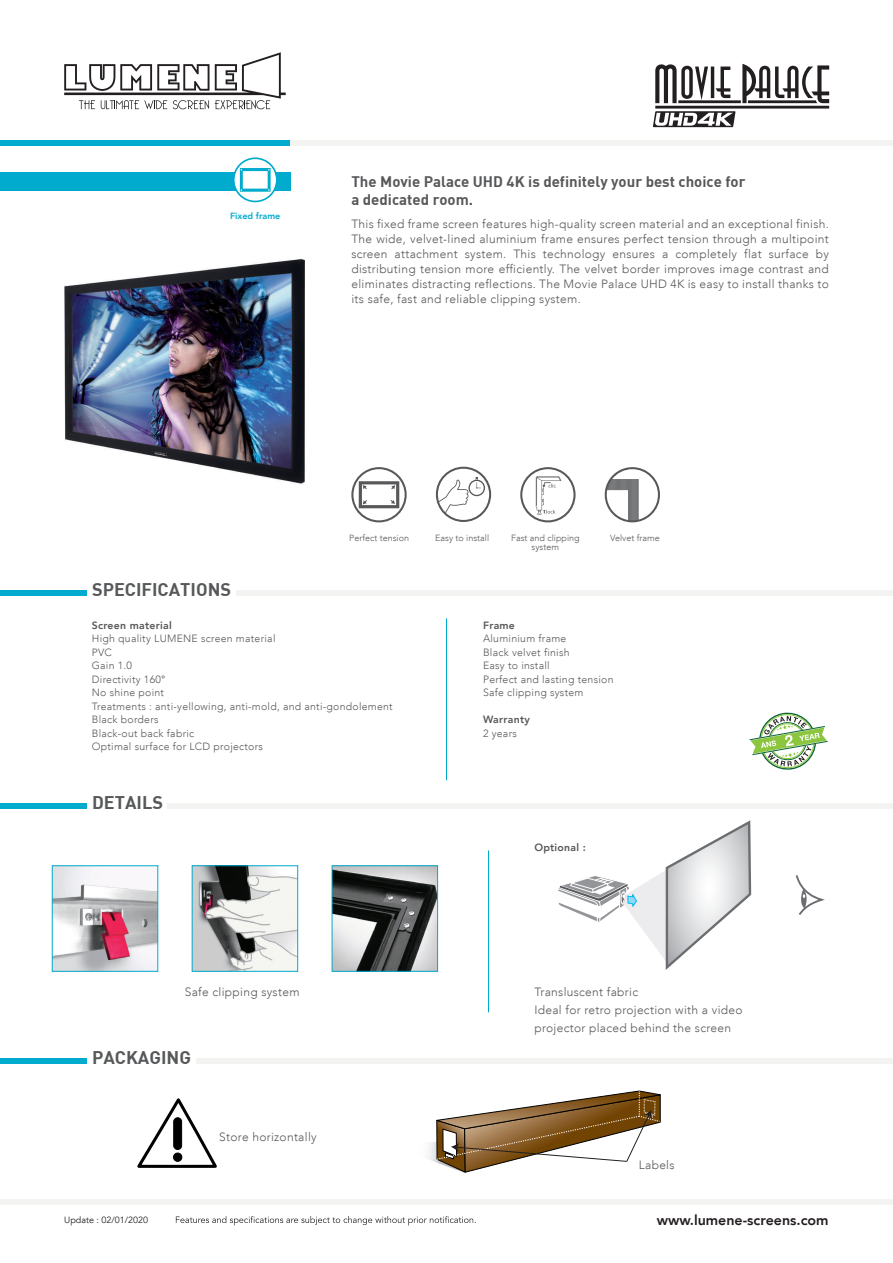
<style>
.page{position:relative;width:893px;height:1263px;background:#fff}
.page>*{position:absolute;margin:0;border:0;box-sizing:border-box;transform-origin:0 0}
.t1{font:700 18px "DIN";color:#57585a}
.t2{font:700 15px/18px "DIN";color:#57585a}
.t3{font:800 14.25px "Avenir LT";color:#231f20}
.t4{font:300 12px/15px "Avenir LT";letter-spacing:.025em;color:#57585a;text-align:justify}
.t5{font:300 10.5px/13.5px "Avenir LT";letter-spacing:.025em;color:#57585a}
.t6{font:800 10.5px "Avenir LT";letter-spacing:.025em;color:#57585a}
.t7{font:300 9px/9px "Avenir LT";color:#57585a;text-align:center}
.t8{font:9px "Avenir LT";color:#231f20}
.t9{font:800 9px "Avenir LT";color:#00abcd}
</style>
<div class="page">
<svg style="left:64px;top:52px;width:222px;height:57px"></svg>
<div style="left:262px;top:141px;width:631px;height:5px;background:#f3f3f1"></div>
<div style="left:0;top:141px;width:290px;height:5px;background:#00abcd"></div>
<div style="left:0;top:590px;width:86px;height:5px;background:#00abcd"></div>
<div style="left:0;top:803px;width:86px;height:5px;background:#00abcd"></div>
<div style="left:0;top:1058px;width:86px;height:5px;background:#00abcd"></div>
<div style="left:0;top:1199px;width:893px;height:6px;background:#f3f3f1"></div>
<div style="left:0;top:172px;width:291px;height:18px;background:#00abcd"></div>
<hr style="left:446px;top:618px;width:1px;height:162px;background:#00abcd">
<hr style="left:488px;top:850px;width:1px;height:162px;background:#00abcd">
<svg style="left:749px;top:712px;width:79px;height:58px"></svg>
<svg style="left:233px;top:157px;width:45px;height:45px"></svg>
<svg style="left:428px;top:1090px;width:233px;height:83px"></svg>
<svg style="left:137px;top:1098px;width:80px;height:70px"></svg>
<div style="left:174px;top:1118px;width:8px;height:31px;background:#000;border-radius:4px"></div>
<div style="left:173px;top:1117px;width:9px;height:33px;border:1px solid #000;border-radius:4px"></div>
<div style="left:173px;top:1153px;width:9px;height:8px;background:#000;border-radius:50%"></div>
<div style="left:173px;top:1152px;width:9px;height:10px;border:1px solid #000;border-radius:50%"></div>
<svg style="left:653px;top:64px;width:176px;height:63px"></svg>
<img style="left:64px;top:259px;width:240px;height:225px">
<svg style="left:436px;top:467px;width:55px;height:55px"></svg>
<svg style="left:605px;top:467px;width:55px;height:55px"></svg>
<svg style="left:351px;top:467px;width:56px;height:55px"></svg>
<svg style="left:520px;top:467px;width:56px;height:55px"></svg>
<img style="left:54px;top:867px;width:102px;height:102px">
<div style="left:52px;top:865px;width:106px;height:106px;border:1px solid #00abcd"></div>
<img style="left:334px;top:867px;width:102px;height:102px">
<div style="left:332px;top:865px;width:106px;height:106px;border:1px solid #00abcd"></div>
<img style="left:194px;top:867px;width:102px;height:102px">
<div style="left:192px;top:865px;width:106px;height:106px;border:1px solid #00abcd"></div>
<svg style="left:795px;top:875px;width:30px;height:40px"></svg>
<svg style="left:558px;top:820px;width:194px;height:150px"></svg>
<svg style="left:176px;top:1216px;width:300px;height:9px"></svg>
<div style="left:236px;top:590px;width:657px;height:5px;background:#f3f3f1"></div>
<div style="left:167px;top:803px;width:726px;height:5px;background:#f3f3f1"></div>
<div style="left:196px;top:1058px;width:697px;height:5px;background:#f3f3f1"></div>
<p class="t9" style="left:230px;top:210px;width:52px">Fixed frame</p>
<p class="t2" style="left:351px;top:172px;width:396px">The Movie Palace UHD 4K is definitely your best choice for a dedicated room.</p>
<p class="t4" style="left:351px;top:216px;width:479px">This fixed frame screen features high-quality screen material and an exceptional finish.<br>The wide, velvet-lined aluminium frame ensures perfect tension through a multipoint screen attachment system. This technology ensures a completely flat surface by distributing tension more efficiently. The velvet border improves image contrast and eliminates distracting reflections. The Movie Palace UHD 4K is easy to install thanks to its safe, fast and reliable clipping system.</p>
<h1 class="t1" style="left:92px;top:578px;width:141px">SPECIFICATIONS</h1>
<p class="t7" style="left:349px;top:533px;width:61px">Perfect tension</p>
<p class="t7" style="left:435px;top:533px;width:56px">Easy to install</p>
<p class="t7" style="left:511px;top:533px;width:70px">Fast and clipping system</p>
<p class="t7" style="left:610px;top:533px;width:51px">Velvet frame</p>
<p class="t6" style="left:92px;top:619px;width:81px">Screen material</p>
<p class="t5" style="left:92px;top:632px;width:302px">High quality LUMENE screen material<br>PVC<br>Gain 1.0<br>Directivity 160°<br>No shine point<br>Treatments : anti-yellowing, anti-mold, and anti-gondolement<br>Black borders<br>Black-out back fabric<br>Optimal surface for LCD projectors</p>
<h1 class="t1" style="left:92px;top:791px;width:72px">DETAILS</h1>
<p class="t6" style="left:483px;top:619px;width:33px">Frame</p>
<p class="t5" style="left:483px;top:632px;width:132px">Aluminium frame<br>Black velvet finish<br>Easy to install<br>Perfect and lasting tension<br>Safe clipping system</p>
<p class="t6" style="left:483px;top:713px;width:48px">Warranty</p>
<p class="t5" style="left:483px;top:727px;width:35px">2 years</p>
<p class="t6" style="left:534px;top:841px;width:53px">Optional :</p>
<p class="t4" style="left:185px;top:984px;width:116px">Safe clipping system</p>
<p class="t4" style="left:534px;top:983px;width:210px;line-height:18px;text-align:left">Transluscent fabric<br>Ideal for retro projection with a video projector placed behind the screen</p>
<h1 class="t1" style="left:92px;top:1046px;width:101px">PACKAGING</h1>
<p class="t8" style="left:64px;top:1214px;width:86px">Update : 02/01/2020</p>
<p class="t4" style="left:219px;top:1129px;width:99px">Store horizontally</p>
<p class="t4" style="left:639px;top:1158px;width:37px">Labels</p>
<p class="t3" style="left:657px;top:1212px;width:173px">www.lumene-screens.com</p>
</div>
